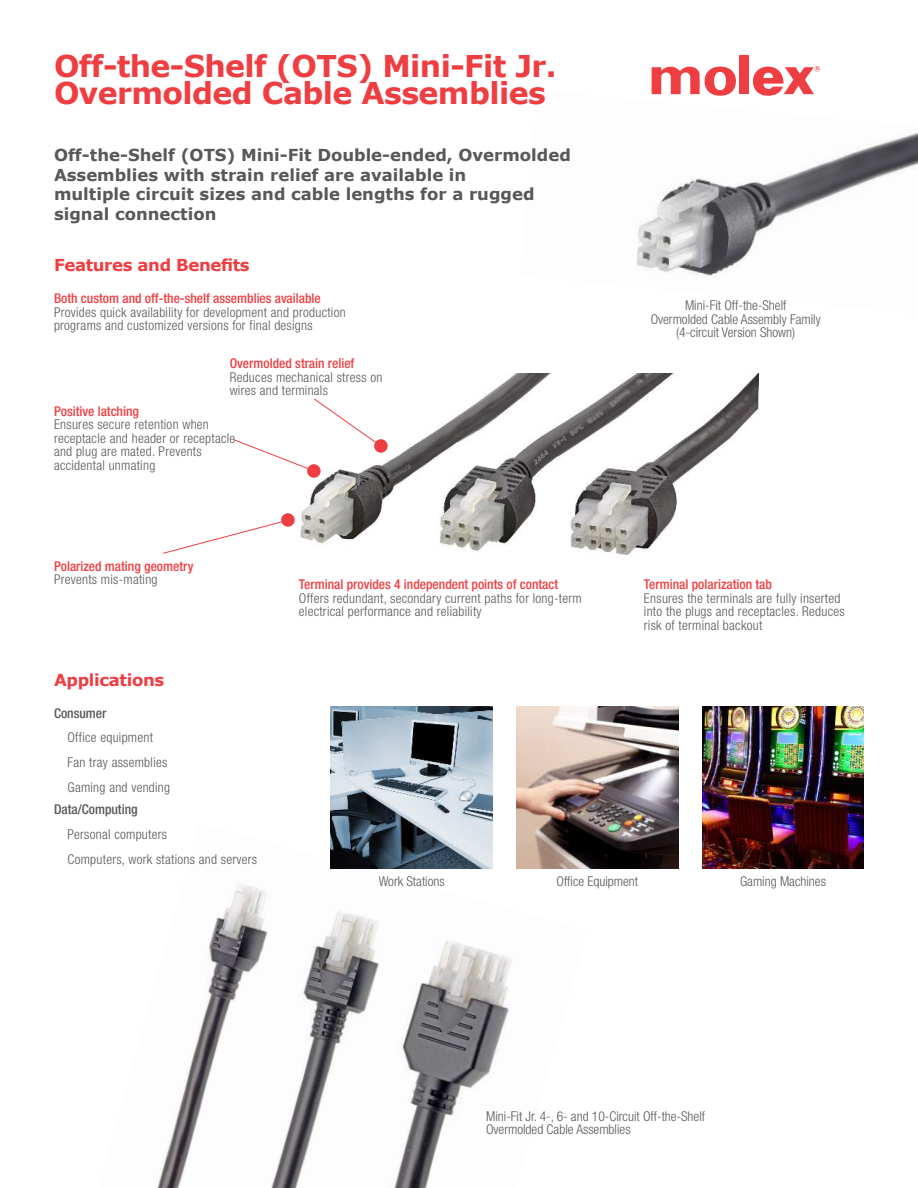
<style>
.page{position:relative;width:918px;height:1188px;background:#fff}
.page>*{position:absolute;margin:0;border:0;box-sizing:border-box;transform-origin:0 0}
.t1{font:700 30px/27px "Verdana";letter-spacing:-.02em;color:#ef3e42}
.t2{font:700 16.5px/19.5px "Verdana";color:#57585a}
.t3{font:700 16.5px "Verdana";letter-spacing:-.02em;color:#ef3e42}
.t4{font:300 condensed 13.5px/13.5px "Helvetica Neue";letter-spacing:.02em;color:#57585a}
.t5{font:300 condensed 13.5px/13.5px "Helvetica Neue";color:#57585a;text-align:center}
.t6{font:500 condensed 13.5px "Helvetica Neue";color:#ef3e42}
.t7{font:500 condensed 13.5px "Helvetica Neue";color:#57585a}
</style>
<div class="page">
<div style="left:739px;top:56px;width:10px;height:38px;background:#ef3e42"></div>
<svg style="left:652px;top:66px;width:84px;height:24px"></svg>
<svg style="left:753px;top:66px;width:67px;height:24px"></svg>
<img style="left:636px;top:90px;width:282px;height:187px">
<img style="left:157px;top:823px;width:355px;height:365px">
<img style="left:331px;top:707px;width:162px;height:162px">
<img style="left:516px;top:707px;width:162px;height:162px">
<img style="left:702px;top:707px;width:162px;height:162px">
<img style="left:282px;top:374px;width:476px;height:181px">
<div style="left:281px;top:513px;width:14px;height:14px;background:#ef3e42;border-radius:50%"></div>
<div style="left:307px;top:464px;width:14px;height:14px;background:#ef3e42;border-radius:50%"></div>
<div style="left:374px;top:439px;width:14px;height:14px;background:#ef3e42;border-radius:50%"></div>
<svg style="left:163px;top:519px;width:125px;height:35px"></svg>
<svg style="left:233px;top:398px;width:148px;height:74px"></svg>
<h1 class="t1" style="left:54px;top:55px;width:504px">Off-the-Shelf (OTS) Mini-Fit Jr.<br>Overmolded Cable Assemblies</h1>
<p class="t2" style="left:54px;top:147px;width:518px">Off-the-Shelf (OTS) Mini-Fit Double-ended, Overmolded Assemblies with strain relief are available in<br>multiple circuit sizes and cable lengths for a rugged signal connection</p>
<p class="t3" style="left:54px;top:255px;width:197px">Features and Bene昀椀ts</p>
<p class="t6" style="left:54px;top:293px;width:268px">Both custom and off-the-shelf assemblies available</p>
<p class="t4" style="left:54px;top:306px;width:293px">Provides quick availability for development and production programs and customized versions for final designs</p>
<p class="t6" style="left:230px;top:358px;width:126px">Overmolded strain relief</p>
<p class="t4" style="left:230px;top:371px;width:154px">Reduces mechanical stress on wires and terminals</p>
<p class="t6" style="left:54px;top:406px;width:87px">Positive latching</p>
<p class="t4" style="left:54px;top:419px;width:183px">Ensures secure retention when receptacle and header or receptacle and plug are mated. Prevents accidental unmating</p>
<p class="t5" style="left:651px;top:300px;width:172px">Mini-Fit Off-the-Shelf<br>Overmolded Cable Assembly Family (4-circuit Version Shown)</p>
<p class="t6" style="left:54px;top:561px;width:141px">Polarized mating geometry</p>
<p class="t4" style="left:54px;top:574px;width:105px">Prevents mis-mating</p>
<p class="t6" style="left:644px;top:579px;width:130px">Terminal polarization tab</p>
<p class="t4" style="left:644px;top:592px;width:202px">Ensures the terminals are fully inserted into the plugs and receptacles. Reduces risk of terminal backout</p>
<p class="t6" style="left:299px;top:579px;width:261px">Terminal provides 4 independent points of contact</p>
<p class="t4" style="left:299px;top:592px;width:284px">Offers redundant, secondary current paths for long-term electrical performance and reliability</p>
<p class="t3" style="left:54px;top:673px;width:112px">Applications</p>
<p class="t7" style="left:54px;top:708px;width:54px">Consumer</p>
<p class="t4" style="left:68px;top:726px;width:104px;line-height:24.8px">Office equipment<br>Fan tray assemblies<br>Gaming and vending</p>
<p class="t7" style="left:54px;top:805px;width:85px">Data/Computing</p>
<p class="t4" style="left:68px;top:823px;width:191px;line-height:24.8px">Personal computers<br>Computers, work stations and servers</p>
<p class="t5" style="left:379px;top:875px;width:68px">Work Stations</p>
<p class="t5" style="left:557px;top:875px;width:83px">Office Equipment</p>
<p class="t5" style="left:740px;top:875px;width:87px">Gaming Machines</p>
<p class="t5" style="left:486px;top:1110px;width:221px;text-align:left">Mini-Fit Jr. 4-, 6- and 10-Circuit Off-the-Shelf<br>Overmolded Cable Assemblies</p>
</div>
